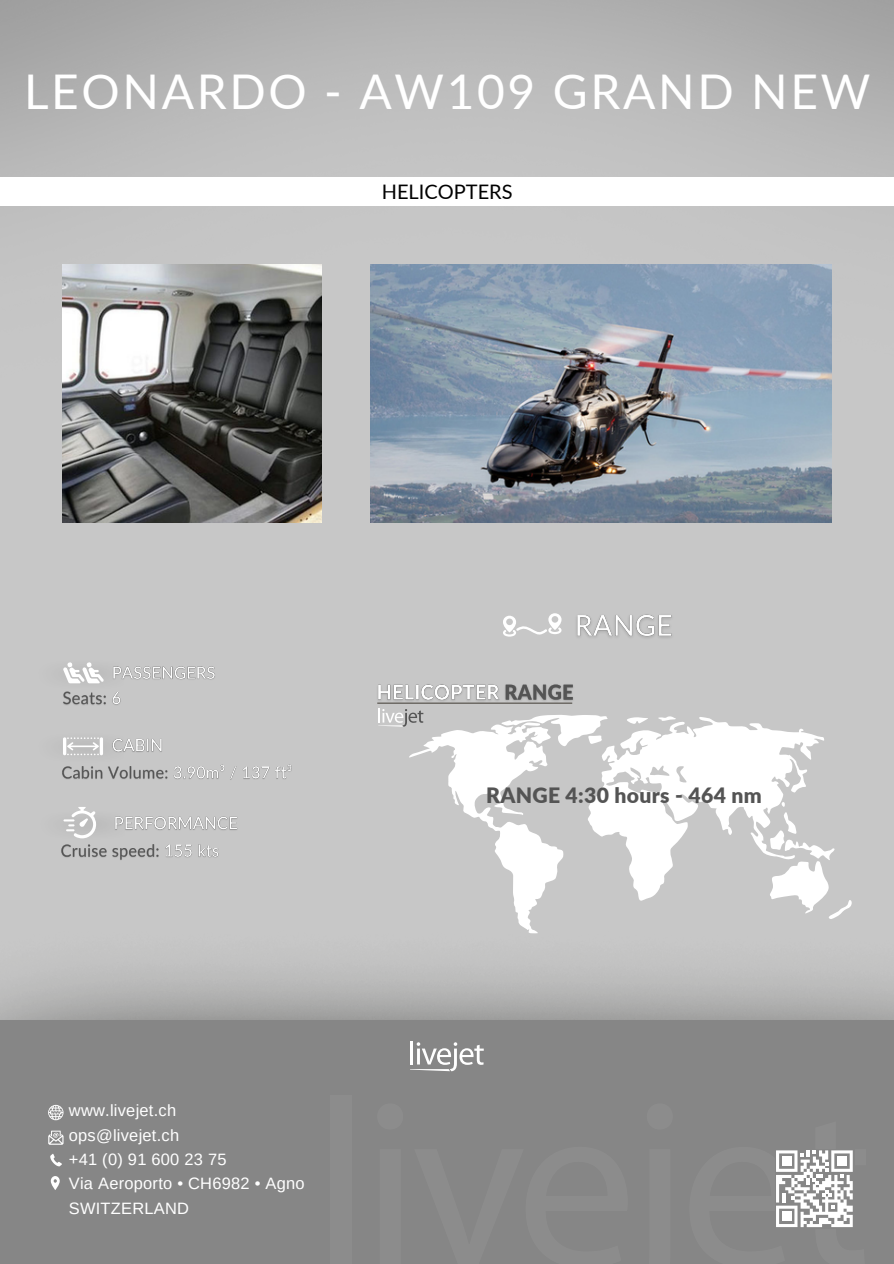
<style>
.page{position:relative;width:894px;height:1264px;background:#fff}
.page>*{position:absolute;margin:0;border:0;box-sizing:border-box;transform-origin:0 0}
.t1{font:47.85px "Lato";letter-spacing:.055em;color:#fff}
.t2{font:900 21.15px "Lato";letter-spacing:.015em;color:#545454}
.t3{font:19.95px "Lato";color:#000}
.t4{font:16.5px/24.3px "Arimo";letter-spacing:.015em;color:#fff}
</style>
<div class="page">
<div style="left:0;top:0;width:893px;height:1263px;background:#c7c7c7"></div>
<img style="left:1px;top:933px;width:892px;height:87px">
<div style="left:0;top:1020px;width:893px;height:243px;background:#868686"></div>
<div style="left:330px;top:1094px;width:21px;height:169px;background:#8c8c8c"></div>
<hr style="left:410px;top:1041px;width:3px;height:23px;background:#fff">
<svg style="left:410px;top:1042px;width:73px;height:29px"></svg>
<img style="left:0;top:0;width:893px;height:455px">
<img style="left:62px;top:264px;width:259px;height:259px">
<img style="left:370px;top:264px;width:461px;height:259px">
<svg style="left:776px;top:1150px;width:77px;height:78px"></svg>
<svg style="left:503px;top:613px;width:59px;height:23px"></svg>
<svg style="left:50px;top:1154px;width:12px;height:12px"></svg>
<svg style="left:51px;top:1176px;width:9px;height:14px"></svg>
<svg style="left:48px;top:1104px;width:15px;height:16px"></svg>
<svg style="left:48px;top:1130px;width:15px;height:14px"></svg>
<div style="left:0;top:178px;width:893px;height:28px;background:#fff"></div>
<img style="left:70px;top:683px;width:29px;height:1px">
<svg style="left:63px;top:662px;width:41px;height:21px"></svg>
<svg style="left:63px;top:737px;width:40px;height:18px"></svg>
<img style="left:80px;top:822px;width:19px;height:17px">
<svg style="left:63px;top:807px;width:33px;height:31px"></svg>
<svg style="left:378px;top:708px;width:473px;height:225px"></svg>
<img style="left:63px;top:691px;width:58px;height:14px">
<img style="left:62px;top:764px;width:230px;height:16px">
<img style="left:112px;top:666px;width:103px;height:14px">
<img style="left:112px;top:738px;width:50px;height:15px">
<img style="left:114px;top:816px;width:124px;height:14px">
<img style="left:61px;top:844px;width:158px;height:16px">
<img style="left:576px;top:614px;width:96px;height:24px">
<img style="left:377px;top:684px;width:196px;height:20px">
<h1 class="t1" style="left:24px;top:62px;width:847px">LEONARDO - AW109 GRAND NEW</h1>
<p class="t3" style="left:381px;top:180px;width:132px">HELICOPTERS</p>
<p class="t4" style="left:69px;top:1098px;width:237px">www.livejet.ch<br>ops@livejet.ch<br>+41 (0) 91 600 23 75<br>Via Aeroporto • CH6982 • Agno<br>SWITZERLAND</p>
<p class="t2" style="left:486px;top:781px;width:277px">RANGE 4:30 hours - 464 nm</p>
</div>
